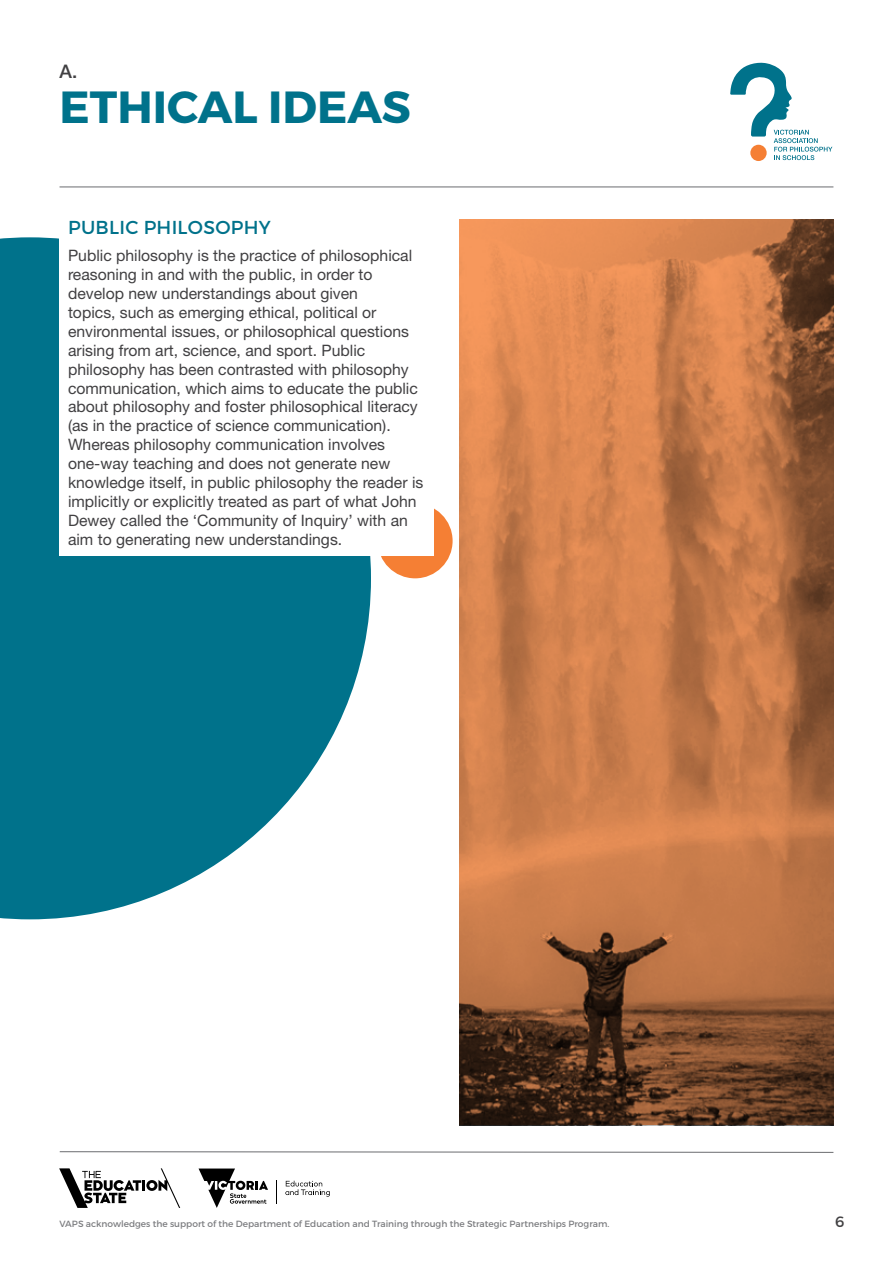
<style>
.page{position:relative;width:893px;height:1263px;background:#fff}
.page>*{position:absolute;margin:0;border:0;box-sizing:border-box;transform-origin:0 0}
.t1{font:700 45px "Montserrat";color:#00728b}
.t2{font:18.75px "Montserrat";letter-spacing:.015em;color:#00728b}
.t3{font:500 18.75px "Helvetica Neue LT Std";color:#414042}
.t4{font:15.75px/18.9px "Helvetica Neue LT Std";color:#414042}
.t5{font:15px "Montserrat";color:#414042}
.t6{font:9px "Montserrat";color:#7b7c7f}
</style>
<div class="page">
<svg style="left:59px;top:1151px;width:775px;height:2px;background:#b4b4b6"></svg>
<svg style="left:276px;top:1180px;width:1px;height:24px"></svg>
<svg style="left:199px;top:1168px;width:69px;height:40px"></svg>
<svg style="left:285px;top:1181px;width:45px;height:16px"></svg>
<svg style="left:59px;top:1168px;width:121px;height:40px"></svg>
<svg style="left:730px;top:62px;width:102px;height:98px"></svg>
<hr style="left:60px;top:186px;width:773px;height:1px;background:#7b7c7f">
<svg style="left:0;top:237px;width:371px;height:682px;fill:#00728b"></svg>
<div style="left:378px;top:503px;width:75px;height:75px;background:#f57f34;border-radius:50%"></div>
<div style="left:60px;top:207px;width:374px;height:349px;background:#fff"></div>
<img style="left:459px;top:220px;width:374px;height:905px">
<p class="t3" style="left:60px;top:60px;width:19px">A.</p>
<h1 class="t1" style="left:60px;top:79px;width:353px">ETHICAL IDEAS</h1>
<p class="t2" style="left:68px;top:216px;width:204px">PUBLIC PHILOSOPHY</p>
<p class="t4" style="left:68px;top:246px;width:357px">Public philosophy is the practice of philosophical reasoning in and with the public, in order to develop new understandings about given<br>topics, such as emerging ethical, political or environmental issues, or philosophical questions arising from art, science, and sport. Public philosophy has been contrasted with philosophy communication, which aims to educate the public about philosophy and foster philosophical literacy (as in the practice of science communication).<br>Whereas philosophy communication involves one-way teaching and does not generate new knowledge itself, in public philosophy the reader is implicitly or explicitly treated as part of what John Dewey called the ‘Community of Inquiry’ with an aim to generating new understandings.</p>
<p class="t6" style="left:60px;top:1218px;width:551px">VAPS acknowledges the support of the Department of Education and Training through the Strategic Partnerships Program.</p>
<p class="t5" style="left:835px;top:1212px;width:11px">6</p>
</div>
